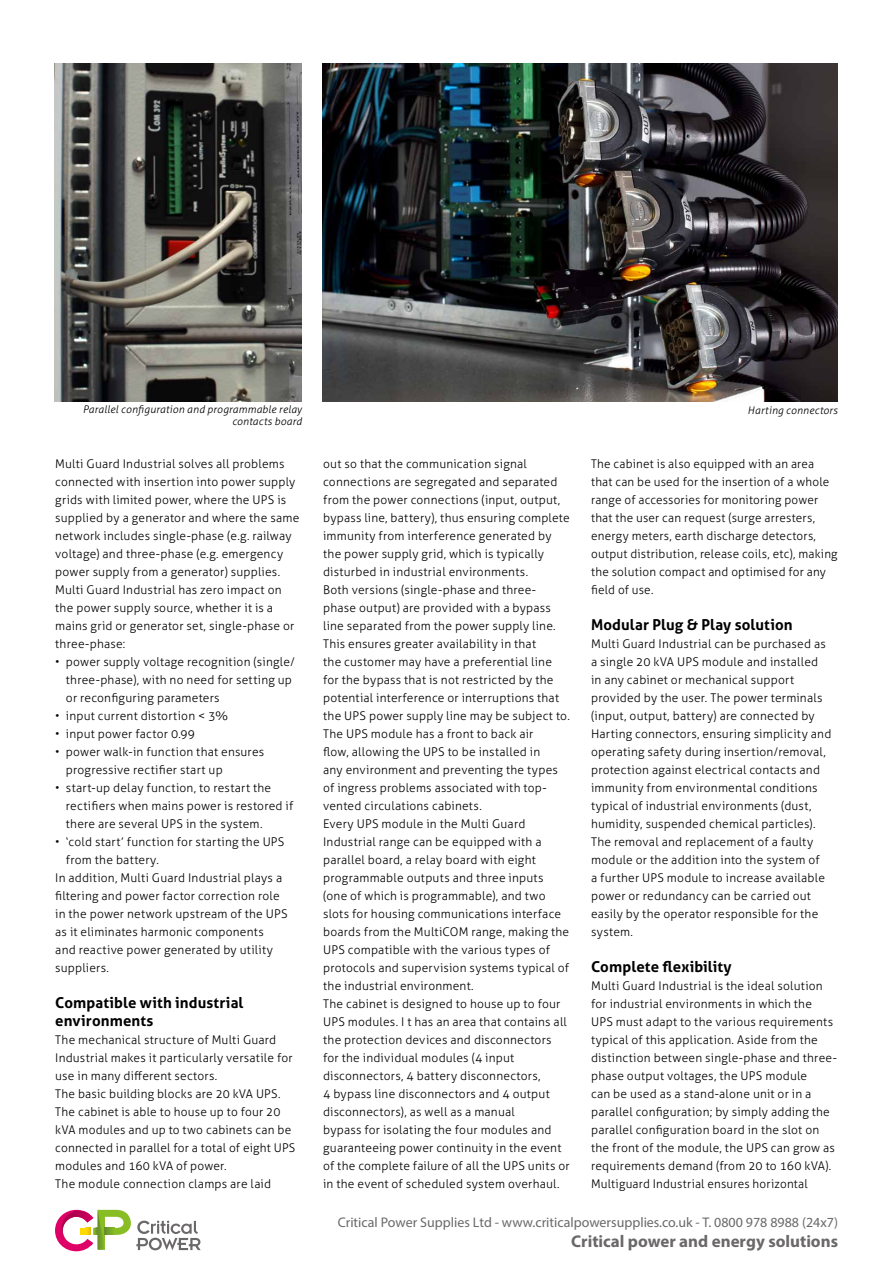
<style>
.page{position:relative;width:893px;height:1263px;background:#fff}
.page>*{position:absolute;margin:0;border:0;box-sizing:border-box;transform-origin:0 0}
.t1{font:700 16.95px "Myriad Pro";color:#6b686a}
.t2{font:700 15px/18px "Aller";letter-spacing:.01em;color:#000}
.t3{font:13.95px "Myriad Pro";color:#6b686a}
.t4{font:300 12px/18px "Aller";letter-spacing:.015em;color:#000}
.t5{font:italic 300 10.5px/12px "Aller";letter-spacing:.02em;color:#000;text-align:right}
.t6{font:300 10.5px "Aller";color:#000}
</style>
<div class="page">
<svg style="left:55px;top:1210px;width:146px;height:41px"></svg>
<img style="left:323px;top:64px;width:515px;height:337px">
<img style="left:55px;top:64px;width:247px;height:337px">
<p class="t5" style="left:83px;top:403px;width:221px">Parallel configuration and programmable relay contacts board</p>
<p class="t5" style="left:748px;top:404px;width:92px">Harting connectors</p>
<p class="t4" style="left:55px;top:455px;width:246px">Multi Guard Industrial solves all problems connected with insertion into power supply grids with limited power, where the UPS is supplied by a generator and where the same network includes single-phase (e.g. railway voltage) and three-phase (e.g. emergency power supply from a generator) supplies.<br>Multi Guard Industrial has zero impact on the power supply source, whether it is a mains grid or generator set, single-phase or three-phase:</p>
<p class="t4" style="left:66px;top:653px;width:231px;text-indent:-11px">• power supply voltage recognition (single/ three-phase), with no need for setting up or reconfiguring parameters</p>
<p class="t4" style="left:55px;top:707px;width:174px">• input current distortion &lt; 3%</p>
<p class="t4" style="left:55px;top:725px;width:141px">• input power factor 0.99</p>
<p class="t4" style="left:66px;top:743px;width:200px;text-indent:-11px">• power walk-in function that ensures progressive rectifier start up</p>
<p class="t4" style="left:66px;top:779px;width:229px;text-indent:-11px">• start-up delay function, to restart the rectifiers when mains power is restored if there are several UPS in the system.</p>
<p class="t4" style="left:55px;top:833px;width:231px">• ‘cold start’ function for starting the UPS</p>
<p class="t4" style="left:66px;top:851px;width:95px">from the battery.</p>
<p class="t4" style="left:55px;top:869px;width:228px">In addition, Multi Guard Industrial plays a</p>
<p class="t4" style="left:55px;top:887px;width:226px">filtering and power factor correction role</p>
<p class="t4" style="left:55px;top:905px;width:234px">in the power network upstream of the UPS</p>
<p class="t4" style="left:55px;top:923px;width:210px">as it eliminates harmonic components</p>
<p class="t4" style="left:55px;top:941px;width:219px">and reactive power generated by utility</p>
<p class="t4" style="left:55px;top:959px;width:55px">suppliers.</p>
<p class="t2" style="left:55px;top:994px;width:190px">Compatible with industrial environments</p>
<p class="t4" style="left:55px;top:1031px;width:242px">The mechanical structure of Multi Guard Industrial makes it particularly versatile for use in many different sectors.<br>The basic building blocks are 20 kVA UPS.<br>The cabinet is able to house up to four 20 kVA modules and up to two cabinets can be connected in parallel for a total of eight UPS modules and 160 kVA of power.<br>The module connection clamps are laid</p>
<p class="t4" style="left:323px;top:455px;width:248px">out so that the communication signal connections are segregated and separated from the power connections (input, output, bypass line, battery), thus ensuring complete immunity from interference generated by the power supply grid, which is typically disturbed in industrial environments.<br>Both versions (single-phase and three&shy;phase output) are provided with a bypass line separated from the power supply line.<br>This ensures greater availability in that<br>the customer may have a preferential line for the bypass that is not restricted by the potential interference or interruptions that the UPS power supply line may be subject to.<br>The UPS module has a front to back air<br>flow, allowing the UPS to be installed in<br>any environment and preventing the types of ingress problems associated with top&shy;vented circulations cabinets.<br>Every UPS module in the Multi Guard Industrial range can be equipped with a parallel board, a relay board with eight programmable outputs and three inputs (one of which is programmable), and two slots for housing communications interface boards from the MultiCOM range, making the UPS compatible with the various types of protocols and supervision systems typical of the industrial environment.<br>The cabinet is designed to house up to four UPS modules. I t has an area that contains all the protection devices and disconnectors for the individual modules (4 input disconnectors, 4 battery disconnectors,<br>4 bypass line disconnectors and 4 output disconnectors), as well as a manual<br>bypass for isolating the four modules and guaranteeing power continuity in the event of the complete failure of all the UPS units or in the event of scheduled system overhaul.</p>
<p class="t4" style="left:591px;top:455px;width:248px">The cabinet is also equipped with an area that can be used for the insertion of a whole range of accessories for monitoring power that the user can request (surge arresters, energy meters, earth discharge detectors, output distribution, release coils, etc), making the solution compact and optimised for any field of use.</p>
<p class="t2" style="left:591px;top:616px;width:203px">Modular Plug &amp; Play solution</p>
<p class="t4" style="left:591px;top:635px;width:242px">Multi Guard Industrial can be purchased as a single 20 kVA UPS module and installed in any cabinet or mechanical support provided by the user. The power terminals (input, output, battery) are connected by Harting connectors, ensuring simplicity and operating safety during insertion/removal, protection against electrical contacts and immunity from environmental conditions typical of industrial environments (dust, humidity, suspended chemical particles).<br>The removal and replacement of a faulty module or the addition into the system of<br>a further UPS module to increase available power or redundancy can be carried out easily by the operator responsible for the system.</p>
<p class="t2" style="left:591px;top:958px;width:142px">Complete flexibility</p>
<p class="t4" style="left:591px;top:977px;width:247px">Multi Guard Industrial is the ideal solution for industrial environments in which the<br>UPS must adapt to the various requirements typical of this application. Aside from the distinction between single-phase and three&shy;phase output voltages, the UPS module<br>can be used as a stand-alone unit or in a parallel configuration; by simply adding the parallel configuration board in the slot on the front of the module, the UPS can grow as requirements demand (from 20 to 160 kVA).<br>Multiguard Industrial ensures horizontal</p>
<p class="t3" style="left:338px;top:1213px;width:502px">Critical Power Supplies Ltd - www.criticalpowersupplies.co.uk - T. 0800 978 8988 (24x7)</p>
<h1 class="t1" style="left:571px;top:1230px;width:268px">Critical power and energy solutions</h1>
<p class="t6" style="left:737px;top:1221px;width:94px">www.riello-ups.com</p>
</div>
